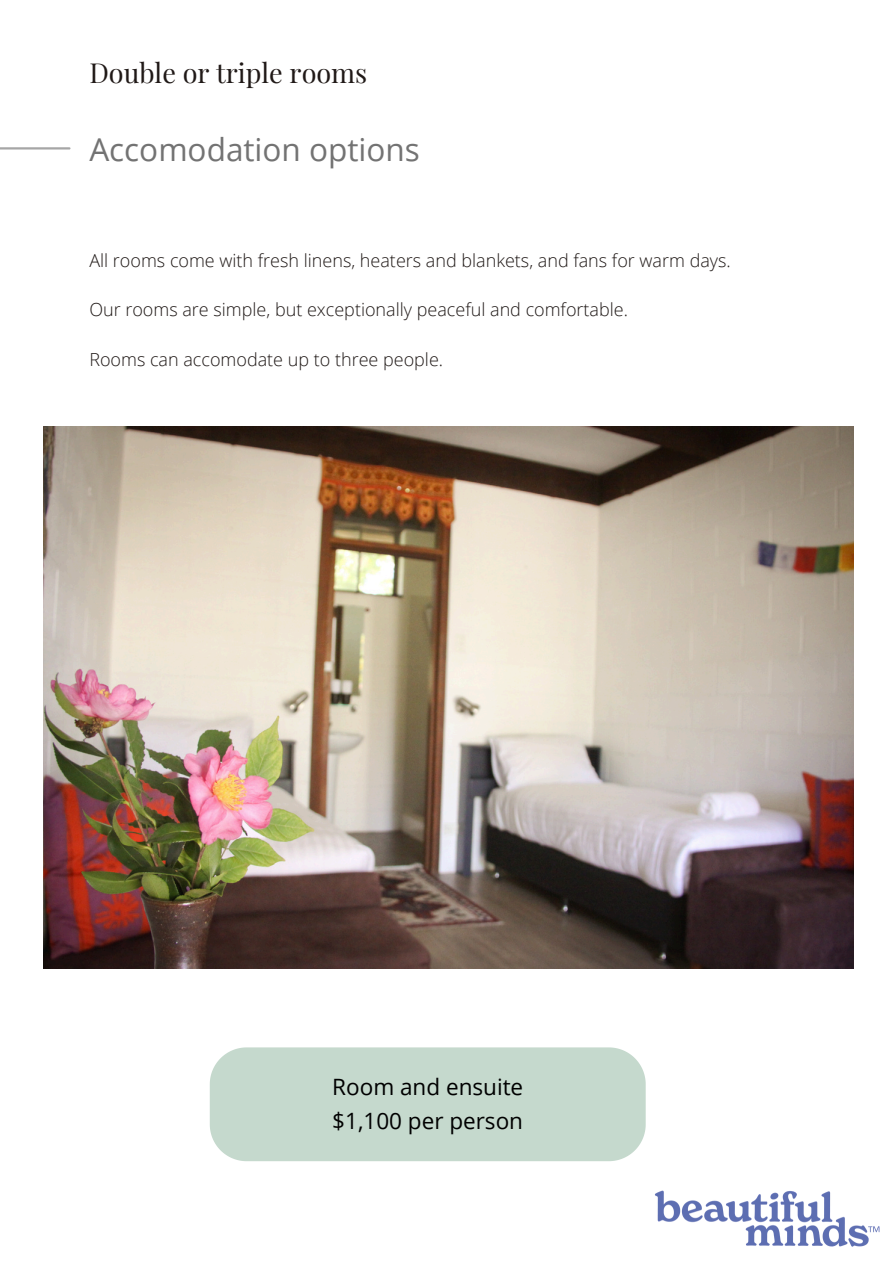
<style>
.page{position:relative;width:894px;height:1264px;background:#fff}
.page>*{position:absolute;margin:0;border:0;box-sizing:border-box;transform-origin:0 0}
.t1{font:31.5px "Open Sans";color:#737373}
.t2{font:27px "Playfair Display";color:#201917}
.t3{font:22.5px/33.8px "Open Sans";color:#000}
.t4{font:300 18px "Open Sans";color:#201917}
</style>
<div class="page">
<hr style="left:0;top:147px;width:69px;height:2px;background:#a6a6a6">
<img style="left:43px;top:427px;width:810px;height:541px">
<div style="left:210px;top:1047px;width:435px;height:114px;background:#c5d9cd"></div>
<img style="left:655px;top:1190px;width:225px;height:57px">
<h2 class="t2" style="left:89px;top:54px;width:279px">Double or triple rooms</h2>
<h1 class="t1" style="left:89px;top:127px;width:332px">Accomodation options</h1>
<p class="t4" style="left:89px;top:247px;width:642px">All rooms come with fresh linens, heaters and blankets, and fans for warm days.</p>
<p class="t4" style="left:89px;top:297px;width:540px">Our rooms are simple, but exceptionally peaceful and comfortable.</p>
<p class="t4" style="left:89px;top:346px;width:355px">Rooms can accomodate up to three people.</p>
<p class="t3" style="left:332px;top:1069px;width:192px">Room and ensuite $1,100 per person</p>
</div>
